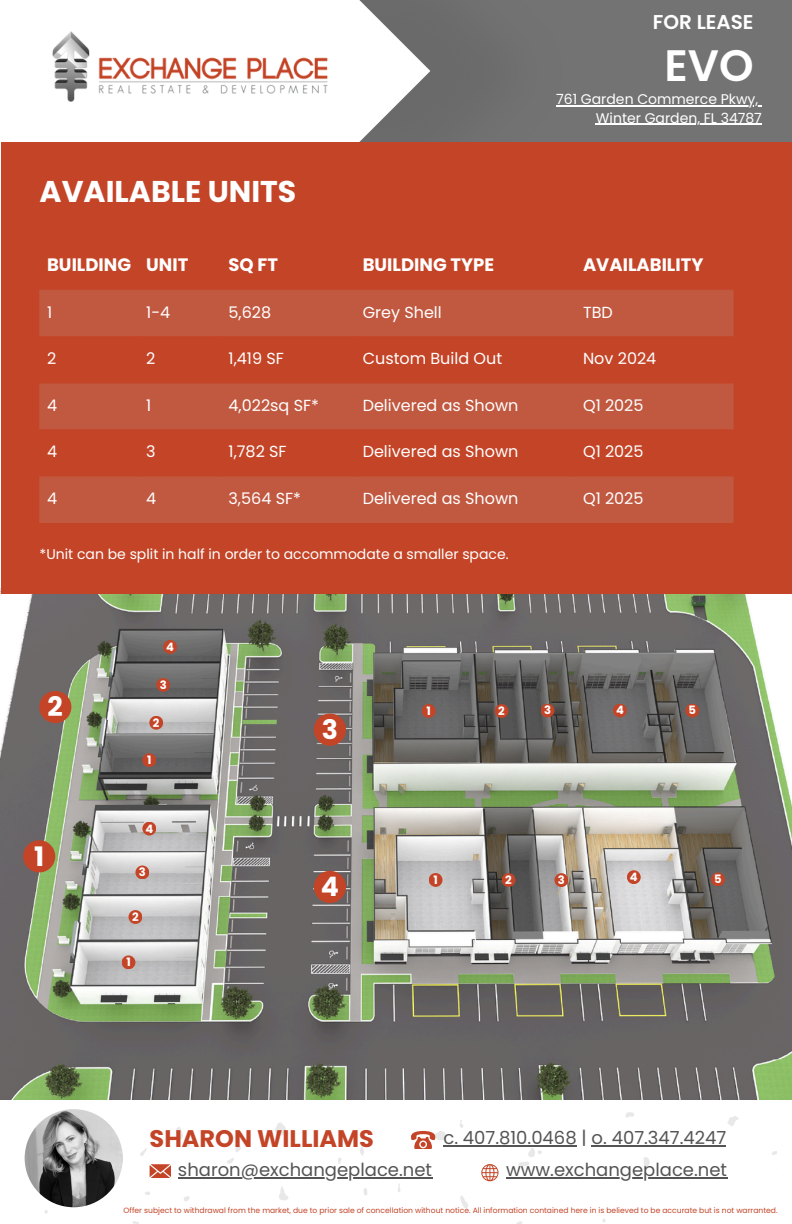
<style>
.page{position:relative;width:792px;height:1224px;background:#737373}
.page>*{position:absolute;margin:0;border:0;box-sizing:border-box;transform-origin:0 0}
.t1{font:600 44px "Poppins";color:#fff}
.t2{font:700 30px "Poppins";color:#fff}
.t3{font:700 26.8px "Poppins";color:#fff}
.t4{font:700 24px "Poppins";color:#c44427}
.t5{font:600 20px "Poppins";color:#fff}
.t6{font:18px "Poppins";color:#545454}
.t7{font:700 18px "Poppins";color:#fff}
.t8{font:16px "Poppins";color:#fff}
.t9{font:14px "Poppins";color:#fff}
.t10{font:700 11.6px "Poppins";color:#fff}
.t11{font:7.6px "Poppins";color:#c44427}
</style>
<div class="page">
<div style="left:0;top:142px;width:792px;height:1082px;background:#fff"></div>
<svg style="left:772px;top:1151px;width:5px;height:4px"></svg>
<svg style="left:727px;top:1116px;width:12px;height:10px"></svg>
<svg style="left:460px;top:1196px;width:8px;height:12px"></svg>
<svg style="left:644px;top:1157px;width:6px;height:10px"></svg>
<svg style="left:626px;top:1112px;width:8px;height:6px"></svg>
<svg style="left:516px;top:1221px;width:6px;height:3px"></svg>
<svg style="left:398px;top:1184px;width:2px;height:8px"></svg>
<svg style="left:518px;top:1148px;width:24px;height:19px"></svg>
<svg style="left:460px;top:1120px;width:3px;height:8px"></svg>
<svg style="left:275px;top:1122px;width:11px;height:13px"></svg>
<svg style="left:279px;top:1186px;width:9px;height:14px"></svg>
<svg style="left:360px;top:1147px;width:4px;height:9px"></svg>
<svg style="left:140px;top:1148px;width:7px;height:8px"></svg>
<svg style="left:227px;top:1158px;width:7px;height:6px"></svg>
<svg style="left:235px;top:1146px;width:6px;height:6px"></svg>
<svg style="left:363px;top:1188px;width:4px;height:7px"></svg>
<svg style="left:184px;top:1196px;width:6px;height:5px"></svg>
<svg style="left:338px;top:1157px;width:4px;height:7px"></svg>
<svg style="left:176px;top:1127px;width:14px;height:20px"></svg>
<svg style="left:145px;top:1191px;width:5px;height:4px"></svg>
<svg style="left:132px;top:1221px;width:7px;height:3px"></svg>
<svg style="left:0;top:0;width:430px;height:142px;fill:#fff"></svg>
<img style="left:47px;top:19px;width:286px;height:98px">
<img style="left:0;top:589px;width:792px;height:510px">
<div style="left:1px;top:142px;width:791px;height:452px;background:#c44427"></div>
<div style="left:40px;top:290px;width:694px;height:233px;background:#c15941"></div>
<svg style="left:40px;top:336px;width:694px;height:140px"></svg>
<div style="left:156px;top:678px;width:14px;height:14px;background:#c44427;border-radius:50%"></div>
<div style="left:163px;top:640px;width:14px;height:14px;background:#c44427;border-radius:50%"></div>
<div style="left:23px;top:840px;width:32px;height:32px;background:#c44427;border-radius:50%"></div>
<div style="left:39px;top:691px;width:32px;height:32px;background:#c44427;border-radius:50%"></div>
<div style="left:314px;top:714px;width:32px;height:32px;background:#c44427;border-radius:50%"></div>
<div style="left:314px;top:871px;width:32px;height:32px;background:#c44427;border-radius:50%"></div>
<div style="left:122px;top:955px;width:13px;height:14px;background:#c44427;border-radius:50%"></div>
<div style="left:129px;top:910px;width:13px;height:14px;background:#c44427;border-radius:50%"></div>
<div style="left:135px;top:866px;width:14px;height:13px;background:#c44427;border-radius:50%"></div>
<div style="left:142px;top:822px;width:14px;height:14px;background:#c44427;border-radius:50%"></div>
<div style="left:142px;top:753px;width:14px;height:14px;background:#c44427;border-radius:50%"></div>
<div style="left:149px;top:716px;width:14px;height:14px;background:#c44427;border-radius:50%"></div>
<div style="left:422px;top:704px;width:14px;height:14px;background:#c44427;border-radius:50%"></div>
<div style="left:495px;top:704px;width:14px;height:14px;background:#c44427;border-radius:50%"></div>
<div style="left:541px;top:704px;width:13px;height:13px;background:#c44427;border-radius:50%"></div>
<div style="left:613px;top:704px;width:14px;height:13px;background:#c44427;border-radius:50%"></div>
<div style="left:685px;top:704px;width:14px;height:13px;background:#c44427;border-radius:50%"></div>
<div style="left:429px;top:873px;width:14px;height:14px;background:#c44427;border-radius:50%"></div>
<div style="left:502px;top:873px;width:14px;height:14px;background:#c44427;border-radius:50%"></div>
<div style="left:554px;top:873px;width:14px;height:14px;background:#c44427;border-radius:50%"></div>
<div style="left:627px;top:870px;width:14px;height:14px;background:#c44427;border-radius:50%"></div>
<div style="left:711px;top:872px;width:14px;height:14px;background:#c44427;border-radius:50%"></div>
<img style="left:25px;top:1109px;width:98px;height:98px;border-radius:50%">
<svg style="left:411px;top:1130px;width:35px;height:19px"></svg>
<hr style="left:443px;top:1145px;width:134px;height:2px;background:#545454">
<hr style="left:592px;top:1145px;width:134px;height:2px;background:#545454">
<svg style="left:150px;top:1164px;width:21px;height:14px"></svg>
<hr style="left:178px;top:1177px;width:254px;height:2px;background:#545454">
<svg style="left:481px;top:1164px;width:18px;height:17px"></svg>
<hr style="left:506px;top:1177px;width:221px;height:2px;background:#545454">
<hr style="left:556px;top:105px;width:202px;height:1px;background:#fff">
<hr style="left:596px;top:124px;width:166px;height:1px;background:#fff">
<p class="t5" style="left:653px;top:8px;width:102px">FOR LEASE</p>
<p class="t1" style="left:664px;top:35px;width:91px">EVO</p>
<p class="t2" style="left:40px;top:171px;width:258px">AVAILABLE UNITS</p>
<p class="t9" style="left:556px;top:89px;width:204px">761 Garden Commerce Pkwy,</p>
<p class="t9" style="left:596px;top:108px;width:168px">Winter Garden, FL 34787</p>
<h1 class="t7" style="left:47px;top:252px;width:86px">BUILDING</h1>
<h6 class="t7" style="left:146px;top:252px;width:44px">UNIT</h6>
<h2 class="t7" style="left:229px;top:252px;width:51px">SQ FT</h2>
<p class="t7" style="left:363px;top:252px;width:133px">BUILDING TYPE</p>
<p class="t7" style="left:583px;top:252px;width:122px">AVAILABILITY</p>
<p class="t8" style="left:47px;top:301px;width:7px">1</p>
<p class="t8" style="left:146px;top:301px;width:26px">1-4</p>
<p class="t8" style="left:229px;top:301px;width:44px">5,628</p>
<p class="t8" style="left:363px;top:301px;width:81px">Grey Shell</p>
<p class="t8" style="left:583px;top:301px;width:31px">TBD</p>
<p class="t8" style="left:47px;top:347px;width:11px">2</p>
<p class="t8" style="left:146px;top:347px;width:11px">2</p>
<p class="t8" style="left:229px;top:347px;width:57px">1,419 SF</p>
<p class="t8" style="left:363px;top:347px;width:141px">Custom Build Out</p>
<p class="t8" style="left:583px;top:347px;width:75px">Nov 2024</p>
<p class="t8" style="left:47px;top:394px;width:12px">4</p>
<p class="t8" style="left:146px;top:394px;width:7px">1</p>
<p class="t8" style="left:229px;top:394px;width:92px">4,022sq SF*</p>
<p class="t8" style="left:363px;top:394px;width:157px">Delivered as Shown</p>
<p class="t8" style="left:583px;top:394px;width:62px">Q1 2025</p>
<p class="t8" style="left:47px;top:440px;width:12px">4</p>
<p class="t8" style="left:146px;top:440px;width:11px">3</p>
<p class="t8" style="left:229px;top:440px;width:60px">1,782 SF</p>
<p class="t8" style="left:363px;top:440px;width:157px">Delivered as Shown</p>
<p class="t8" style="left:583px;top:440px;width:62px">Q1 2025</p>
<p class="t8" style="left:47px;top:487px;width:12px">4</p>
<p class="t8" style="left:146px;top:487px;width:12px">4</p>
<p class="t8" style="left:229px;top:487px;width:74px">3,564 SF*</p>
<p class="t8" style="left:363px;top:487px;width:157px">Delivered as Shown</p>
<p class="t8" style="left:583px;top:487px;width:62px">Q1 2025</p>
<p class="t9" style="left:40px;top:544px;width:471px">*Unit can be split in half in order to accommodate a smaller space.</p>
<p class="t10" style="left:166px;top:639px;width:9px">4</p>
<p class="t3" style="left:48px;top:688px;width:17px">2</p>
<p class="t3" style="left:34px;top:837px;width:12px">1</p>
<p class="t10" style="left:160px;top:677px;width:8px">3</p>
<p class="t10" style="left:153px;top:715px;width:8px">2</p>
<p class="t10" style="left:147px;top:752px;width:6px">1</p>
<p class="t10" style="left:145px;top:820px;width:9px">4</p>
<p class="t10" style="left:139px;top:864px;width:8px">3</p>
<p class="t10" style="left:132px;top:909px;width:8px">2</p>
<p class="t10" style="left:126px;top:954px;width:6px">1</p>
<h6 class="t3" style="left:322px;top:711px;width:18px">3</h6>
<p class="t3" style="left:321px;top:868px;width:20px">4</p>
<p class="t10" style="left:426px;top:703px;width:6px">1</p>
<p class="t10" style="left:498px;top:703px;width:8px">2</p>
<p class="t10" style="left:544px;top:702px;width:8px">3</p>
<p class="t10" style="left:616px;top:702px;width:9px">4</p>
<p class="t10" style="left:689px;top:702px;width:9px">5</p>
<p class="t10" style="left:433px;top:872px;width:6px">1</p>
<p class="t10" style="left:505px;top:872px;width:8px">2</p>
<p class="t10" style="left:558px;top:872px;width:8px">3</p>
<p class="t10" style="left:630px;top:869px;width:9px">4</p>
<p class="t10" style="left:714px;top:871px;width:9px">5</p>
<p class="t4" style="left:150px;top:1122px;width:226px">SHARON WILLIAMS</p>
<p class="t6" style="left:443px;top:1125px;width:284px">c. 407.810.0468 | o. 407.347.4247</p>
<p class="t6" style="left:178px;top:1157px;width:256px">sharon@exchangeplace.net</p>
<p class="t6" style="left:506px;top:1157px;width:223px">www.exchangeplace.net</p>
<p class="t11" style="left:124px;top:1206px;width:655px">Offer subject to withdrawal from the market, due to prior sale of concellation without notice. All information contained here in is believed to be accurate but is not warranted.</p>
</div>
